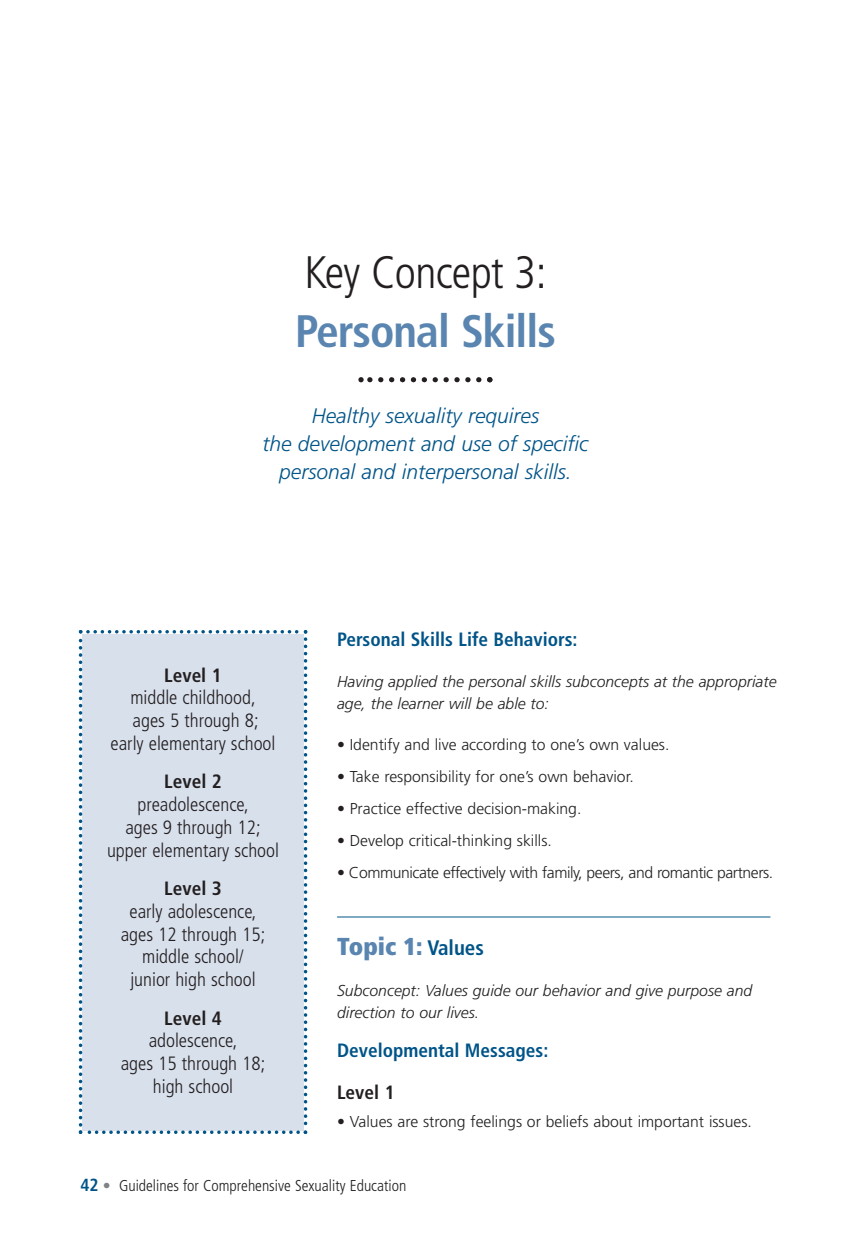
<style>
.page{position:relative;width:851px;height:1260px;background:#fff}
.page>*{position:absolute;margin:0;border:0;box-sizing:border-box;transform-origin:0 0}
.t1{font:700 condensed 45.5px "Frutiger";letter-spacing:-.02em;color:#5985b0}
.t2{font:300 condensed 45.5px "Frutiger";letter-spacing:-.015em;color:#231f20}
.t3{font:900 condensed 24.5px "Frutiger";color:#5985b0}
.t4{font:italic 300 21px/28px "Frutiger";color:#005488;text-align:center}
.t5{font:300 condensed 19.25px/22.8px "Frutiger";color:#231f20;text-align:center}
.t6{font:700 condensed 19.25px "Frutiger";color:#005488}
.t7{font:700 condensed 19.25px "Frutiger";color:#231f20}
.t8{font:300 15.75px "Frutiger";color:#231f20}
.t9{font:italic 300 15.75px/21.9px "Frutiger";color:#231f20}
.t10{font:300 15.75px "Frutiger";letter-spacing:-.03em;color:#231f20}
.t11{font:300 condensed 15.75px "Frutiger";color:#231f20}
.s1{font-weight:700;font-size:21px;color:#005488}
.s2{font-weight:700;font-size:17.5px;color:#005488}
.s3{color:#808285}
</style>
<div class="page">
<hr style="left:337px;top:917px;width:433px;height:1px;background:#005488">
<div style="left:79px;top:630px;width:228px;height:504px;background:#d8e0ec"></div>
<svg style="left:358px;top:377px;width:135px;height:5px"></svg>
<h1 class="t2" style="left:304px;top:254px;width:244px">Key Concept 3:</h1>
<h1 class="t1" style="left:295px;top:313px;width:262px">Personal Skills</h1>
<p class="t4" style="left:262px;top:403px;width:328px">Healthy sexuality requires<br>the development and use of specific personal and interpersonal skills.</p>
<p class="t7" style="left:164px;top:667px;width:59px">Level 1</p>
<p class="t5" style="left:111px;top:688px;width:166px">middle childhood,<br>ages 5 through 8;<br>early elementary school</p>
<p class="t7" style="left:164px;top:774px;width:59px">Level 2</p>
<p class="t5" style="left:107px;top:795px;width:173px">preadolescence,<br>ages 9 through 12; upper elementary school</p>
<p class="t7" style="left:164px;top:881px;width:59px">Level 3</p>
<p class="t5" style="left:121px;top:901px;width:146px">early adolescence, ages 12 through 15; middle school/ junior high school</p>
<p class="t7" style="left:164px;top:1010px;width:59px">Level 4</p>
<p class="t5" style="left:121px;top:1031px;width:146px">adolescence,<br>ages 15 through 18; high school</p>
<p class="t6" style="left:337px;top:632px;width:242px">Personal Skills Life Behaviors:</p>
<p class="t9" style="left:337px;top:672px;width:441px">Having applied the personal skills subconcepts at the appropriate age, the learner will be able to:</p>
<p class="t8" style="left:337px;top:738px;width:334px">• Identify and live according to one’s own values.</p>
<p class="t8" style="left:337px;top:770px;width:298px">• Take responsibility for one’s own behavior.</p>
<p class="t8" style="left:337px;top:802px;width:246px">• Practice effective decision-making.</p>
<p class="t8" style="left:337px;top:834px;width:216px">• Develop critical-thinking skills.</p>
<p class="t10" style="left:337px;top:866px;width:437px">• Communicate effectively with family, peers, and romantic partners.</p>
<p class="t3" style="left:337px;top:937px;width:148px">Topic 1: <span class="s1">Values</span></p>
<p class="t9" style="left:337px;top:981px;width:416px">Subconcept: Values guide our behavior and give purpose and direction to our lives.</p>
<p class="t6" style="left:337px;top:1042px;width:213px">Developmental Messages:</p>
<p class="t7" style="left:337px;top:1084px;width:59px">Level 1</p>
<p class="t8" style="left:337px;top:1115px;width:416px">• Values are strong feelings or beliefs about important issues.</p>
<p class="t11" style="left:80px;top:1180px;width:327px"><span class="s2">42</span> <span class="s3">•</span> Guidelines for Comprehensive Sexuality Education</p>
</div>
